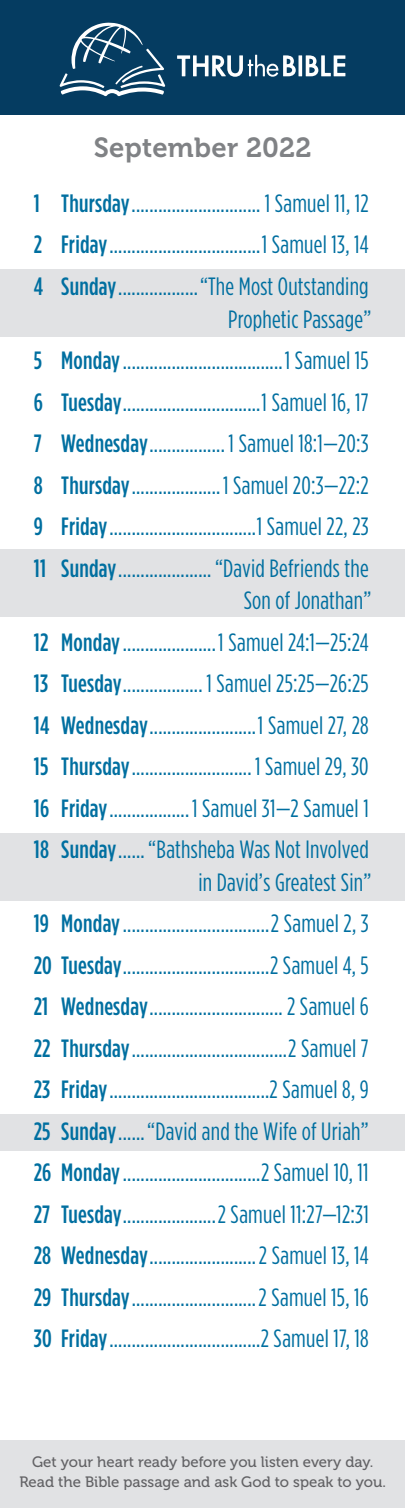
<style>
.page{position:relative;width:405px;height:1508px;background:#fff}
.page>*{position:absolute;margin:0;border:0;box-sizing:border-box;transform-origin:0 0}
.t1{font:27.5px "Museo 700";letter-spacing:.01em;color:#808285}
.t2{font:25px/41.5px "Gotham Condensed";letter-spacing:.01em;color:#006fa0;text-align:justify}
.t3{font:15px/20px "Museo 500";color:#636366;text-align:center}
.s1{font-weight:500}
</style>
<div class="page">
<div style="left:0;top:0;width:405px;height:115px;background:#053c61"></div>
<div style="left:0;top:1440px;width:405px;height:68px;background:#e1e2e4"></div>
<div style="left:0;top:549px;width:405px;height:68px;background:#e1e2e4"></div>
<div style="left:0;top:832px;width:405px;height:68px;background:#e1e2e4"></div>
<div style="left:0;top:270px;width:405px;height:67px;background:#e1e2e4"></div>
<div style="left:0;top:1114px;width:405px;height:36px;background:#e1e2e4"></div>
<svg style="left:60px;top:22px;width:105px;height:74px"></svg>
<svg style="left:177px;top:55px;width:119px;height:22px"></svg>
<hr style="left:299px;top:55px;width:3px;height:21px;background:#fff">
<svg style="left:306px;top:55px;width:39px;height:21px"></svg>
<p class="t1" style="left:94px;top:132px;width:219px">September 2022</p>
<p class="t2" style="left:34px;top:182px;width:337px"><span class="s1">1 Thursday</span>............................. 1 Samuel 11, 12<br><span class="s1">2 Friday</span>..................................1 Samuel 13, 14<br><span class="s1">4 Sunday</span>..................“The Most Outstanding</p>
<p class="t2" style="left:34px;top:298px;width:339px;text-indent:194px">Prophetic Passage” <span class="s1">5 Monday</span>....................................1 Samuel 15<br><span class="s1">6 Tuesday</span>...............................1 Samuel 16, 17<br><span class="s1">7 Wednesday</span>................. 1 Samuel 18:1—20:3<br><span class="s1">8 Thursday</span>....................1 Samuel 20:3—22:2<br><span class="s1">9 Friday</span>.................................1 Samuel 22, 23<br><span class="s1">11 Sunday</span>.....................“David Befriends the</p>
<p class="t2" style="left:34px;top:579px;width:339px;text-indent:210px">Son of Jonathan” <span class="s1">12 Monday</span>.....................1 Samuel 24:1—25:24<br><span class="s1">13 Tuesday</span>.................. 1 Samuel 25:25—26:25<br><span class="s1">14 Wednesday</span>........................1 Samuel 27, 28<br><span class="s1">15 Thursday</span>........................... 1 Samuel 29, 30<br><span class="s1">16 Friday</span>..................1 Samuel 31—2 Samuel 1<br><span class="s1">18 Sunday</span>......“Bathsheba Was Not Involved</p>
<p class="t2" style="left:34px;top:861px;width:339px;text-indent:165px">in David’s Greatest Sin” <span class="s1">19 Monday</span>.................................2 Samuel 2, 3<br><span class="s1">20 Tuesday</span>.................................2 Samuel 4, 5<br><span class="s1">21 Wednesday</span>.............................. 2 Samuel 6<br><span class="s1">22 Thursday</span>...................................2 Samuel 7<br><span class="s1">23 Friday</span>....................................2 Samuel 8, 9<br><span class="s1">25 Sunday</span>......“David and the Wife of Uriah” <span class="s1">26 Monday</span>...............................2 Samuel 10, 11<br><span class="s1">27 Tuesday</span>.....................2 Samuel 11:27—12:31<br><span class="s1">28 Wednesday</span>........................2 Samuel 13, 14<br><span class="s1">29 Thursday</span>............................2 Samuel 15, 16<br><span class="s1">30 Friday</span>..................................2 Samuel 17, 18</p>
<p class="t3" style="left:19px;top:1452px;width:368px">Get your heart ready before you listen every day.<br>Read the Bible passage and ask God to speak to you.</p>
</div>
